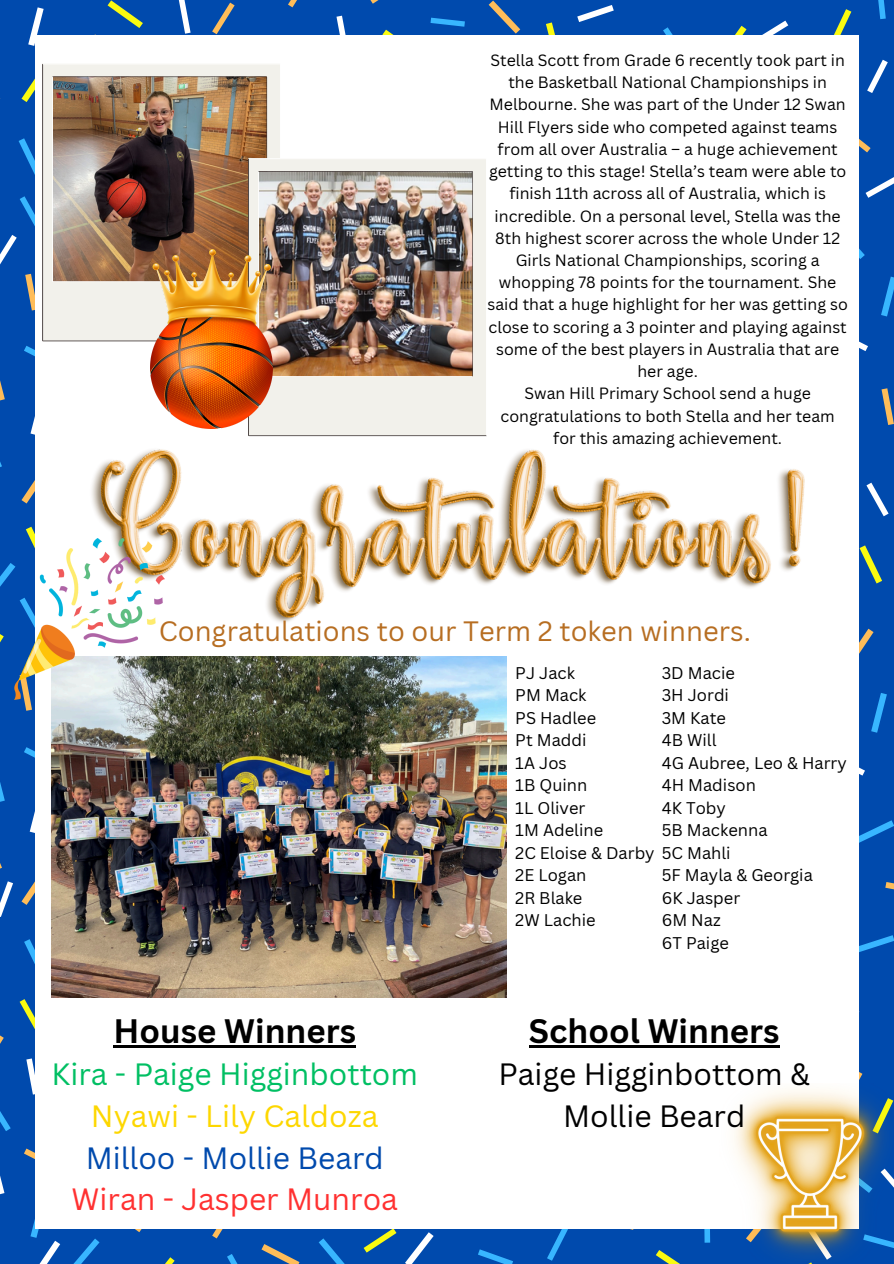
<style>
.page{position:relative;width:894px;height:1264px;background:#fff}
.page>*{position:absolute;margin:0;border:0;box-sizing:border-box;transform-origin:0 0}
.t1{font:700 33px "Canva Sans";color:#000}
.t2{font:30px/41.7px "Canva Sans";color:#00bf63;text-align:center}
.t3{font:30px/41.7px "Canva Sans";color:#000;text-align:center}
.t4{font:27.3px "Canva Sans";color:#b76e22}
.t5{font:16.5px "Canva Sans";color:#000}
.t6{font:15.9px/22.2px "Canva Sans";color:#000;text-align:center}
.s1{color:#fdd700}
.s2{color:#004aad}
.s3{color:#ff3131}
</style>
<div class="page">
<div style="left:0;top:0;width:893px;height:1263px;background:#004aad"></div>
<svg style="left:25px;top:274px;width:10px;height:36px"></svg>
<svg style="left:212px;top:3px;width:22px;height:31px"></svg>
<svg style="left:0;top:380px;width:5px;height:21px"></svg>
<svg style="left:24px;top:699px;width:8px;height:11px"></svg>
<svg style="left:21px;top:480px;width:14px;height:23px"></svg>
<svg style="left:881px;top:388px;width:12px;height:37px"></svg>
<svg style="left:858px;top:628px;width:15px;height:36px"></svg>
<svg style="left:594px;top:1228px;width:40px;height:1px"></svg>
<svg style="left:858px;top:1070px;width:4px;height:13px"></svg>
<svg style="left:0;top:1035px;width:4px;height:9px"></svg>
<svg style="left:21px;top:881px;width:14px;height:23px"></svg>
<svg style="left:261px;top:1244px;width:38px;height:19px"></svg>
<svg style="left:24px;top:1148px;width:11px;height:11px"></svg>
<svg style="left:107px;top:1228px;width:36px;height:4px"></svg>
<svg style="left:212px;top:1228px;width:22px;height:10px"></svg>
<svg style="left:370px;top:0;width:9px;height:4px"></svg>
<svg style="left:288px;top:0;width:9px;height:7px"></svg>
<svg style="left:488px;top:1px;width:32px;height:33px"></svg>
<svg style="left:858px;top:126px;width:12px;height:26px"></svg>
<svg style="left:885px;top:882px;width:8px;height:8px"></svg>
<svg style="left:28px;top:7px;width:16px;height:39px"></svg>
<svg style="left:179px;top:0;width:11px;height:34px"></svg>
<svg style="left:31px;top:416px;width:4px;height:19px"></svg>
<svg style="left:866px;top:482px;width:22px;height:34px"></svg>
<svg style="left:858px;top:755px;width:6px;height:20px"></svg>
<svg style="left:858px;top:330px;width:9px;height:21px"></svg>
<svg style="left:30px;top:811px;width:5px;height:22px"></svg>
<svg style="left:26px;top:1058px;width:9px;height:36px"></svg>
<svg style="left:0;top:881px;width:13px;height:36px"></svg>
<svg style="left:405px;top:1232px;width:28px;height:31px"></svg>
<svg style="left:0;top:1176px;width:4px;height:18px"></svg>
<svg style="left:867px;top:60px;width:20px;height:33px"></svg>
<svg style="left:762px;top:21px;width:26px;height:14px"></svg>
<svg style="left:336px;top:16px;width:10px;height:19px"></svg>
<svg style="left:865px;top:177px;width:28px;height:21px"></svg>
<svg style="left:858px;top:1009px;width:1px;height:33px"></svg>
<svg style="left:577px;top:5px;width:36px;height:17px"></svg>
<svg style="left:21px;top:78px;width:14px;height:24px"></svg>
<svg style="left:107px;top:0;width:36px;height:28px"></svg>
<svg style="left:859px;top:545px;width:22px;height:38px"></svg>
<svg style="left:656px;top:1250px;width:23px;height:13px"></svg>
<svg style="left:20px;top:999px;width:15px;height:30px"></svg>
<svg style="left:363px;top:1228px;width:33px;height:24px"></svg>
<svg style="left:165px;top:1257px;width:10px;height:6px"></svg>
<svg style="left:834px;top:9px;width:17px;height:26px"></svg>
<svg style="left:546px;top:22px;width:9px;height:13px"></svg>
<svg style="left:382px;top:30px;width:12px;height:5px"></svg>
<svg style="left:735px;top:26px;width:11px;height:9px"></svg>
<svg style="left:19px;top:138px;width:16px;height:37px"></svg>
<svg style="left:0;top:196px;width:35px;height:69px"></svg>
<svg style="left:0;top:526px;width:35px;height:117px"></svg>
<svg style="left:24px;top:346px;width:11px;height:11px"></svg>
<svg style="left:871px;top:693px;width:15px;height:39px"></svg>
<svg style="left:881px;top:276px;width:12px;height:40px"></svg>
<svg style="left:858px;top:226px;width:6px;height:33px"></svg>
<div style="left:704px;top:1206px;width:6px;height:36px;background:#38b6ff"></div>
<svg style="left:547px;top:1228px;width:21px;height:32px"></svg>
<svg style="left:0;top:782px;width:5px;height:20px"></svg>
<svg style="left:24px;top:939px;width:11px;height:25px"></svg>
<svg style="left:0;top:1111px;width:11px;height:20px"></svg>
<svg style="left:24px;top:747px;width:11px;height:11px"></svg>
<svg style="left:478px;top:1249px;width:35px;height:14px"></svg>
<svg style="left:318px;top:1238px;width:26px;height:25px"></svg>
<svg style="left:30px;top:1219px;width:30px;height:44px"></svg>
<svg style="left:74px;top:1238px;width:25px;height:25px"></svg>
<svg style="left:227px;top:1254px;width:10px;height:9px"></svg>
<svg style="left:430px;top:18px;width:35px;height:9px"></svg>
<svg style="left:663px;top:27px;width:10px;height:8px"></svg>
<svg style="left:878px;top:0;width:7px;height:19px"></svg>
<svg style="left:858px;top:935px;width:35px;height:17px"></svg>
<svg style="left:858px;top:820px;width:35px;height:22px"></svg>
<div style="left:35px;top:35px;width:823px;height:1193px;background:#fff"></div>
<img style="left:51px;top:656px;width:455px;height:341px">
<img style="left:91px;top:449px;width:713px;height:174px">
<img style="left:14px;top:538px;width:151px;height:161px">
<img style="left:42px;top:63px;width:238px;height:278px">
<img style="left:248px;top:158px;width:239px;height:278px">
<img style="left:151px;top:249px;width:121px;height:179px">
<img style="left:719px;top:1083px;width:174px;height:180px">
<hr style="left:113px;top:1044px;width:243px;height:3px;background:#000">
<hr style="left:529px;top:1044px;width:250px;height:3px;background:#000">
<h1 class="t6" style="left:487px;top:49px;width:362px">Stella Scott from Grade 6 recently took part in the Basketball National Championships in Melbourne. She was part of the Under 12 Swan Hill Flyers side who competed against teams from all over Australia – a huge achievement getting to this stage! Stella’s team were able to finish 11th across all of Australia, which is incredible. On a personal level, Stella was the 8th highest scorer across the whole Under 12<br>Girls National Championships, scoring a whopping 78 points for the tournament. She said that a huge highlight for her was getting so close to scoring a 3 pointer and playing against some of the best players in Australia that are her age.</h1>
<h1 class="t6" style="left:500px;top:382px;width:336px">Swan Hill Primary School send a huge congratulations to both Stella and her team for this amazing achievement.</h1>
<p class="t4" style="left:159px;top:611px;width:593px">Congratulations to our Term 2 token winners.</p>
<h1 class="t5" style="left:515px;top:661px;width:61px">PJ Jack</h1>
<p class="t5" style="left:515px;top:683px;width:73px">PM Mack</p>
<p class="t5" style="left:515px;top:706px;width:82px">PS Hadlee</p>
<p class="t5" style="left:515px;top:728px;width:73px">Pt Maddi</p>
<p class="t5" style="left:515px;top:751px;width:53px">1A Jos</p>
<p class="t5" style="left:515px;top:773px;width:74px">1B Quinn</p>
<p class="t5" style="left:515px;top:796px;width:72px">1L Oliver</p>
<p class="t5" style="left:515px;top:818px;width:89px">1M Adeline</p>
<p class="t5" style="left:515px;top:841px;width:217px">2C Eloise &amp; Darby 5C Mahli</p>
<p class="t5" style="left:515px;top:863px;width:73px">2E Logan</p>
<p class="t5" style="left:515px;top:886px;width:69px">2R Blake</p>
<p class="t5" style="left:515px;top:908px;width:82px">2W Lachie</p>
<p class="t5" style="left:661px;top:661px;width:75px">3D Macie</p>
<p class="t5" style="left:661px;top:683px;width:69px">3H Jordi</p>
<p class="t5" style="left:661px;top:706px;width:66px">3M Kate</p>
<p class="t5" style="left:661px;top:728px;width:56px">4B Will</p>
<p class="t5" style="left:661px;top:751px;width:186px">4G Aubree, Leo &amp; Harry</p>
<p class="t5" style="left:661px;top:773px;width:96px">4H Madison</p>
<p class="t5" style="left:661px;top:796px;width:66px">4K Toby</p>
<p class="t5" style="left:661px;top:818px;width:107px">5B Mackenna</p>
<p class="t5" style="left:661px;top:863px;width:153px">5F Mayla &amp; Georgia</p>
<p class="t5" style="left:661px;top:886px;width:80px">6K Jasper</p>
<p class="t5" style="left:661px;top:908px;width:61px">6M Naz</p>
<p class="t5" style="left:661px;top:931px;width:69px">6T Paige</p>
<p class="t1" style="left:113px;top:1007px;width:244px">House Winners</p>
<p class="t2" style="left:51px;top:1052px;width:368px">Kira - Paige Higginbottom<br><span class="s1">Nyawi - Lily Caldoza<br></span><span class="s2">Milloo - Mollie Beard<br></span><span class="s3">Wiran - Jasper Munroa</span></p>
<p class="t1" style="left:529px;top:1007px;width:252px">School Winners</p>
<p class="t3" style="left:498px;top:1052px;width:313px">Paige Higginbottom &amp;<br>Mollie Beard</p>
</div>
